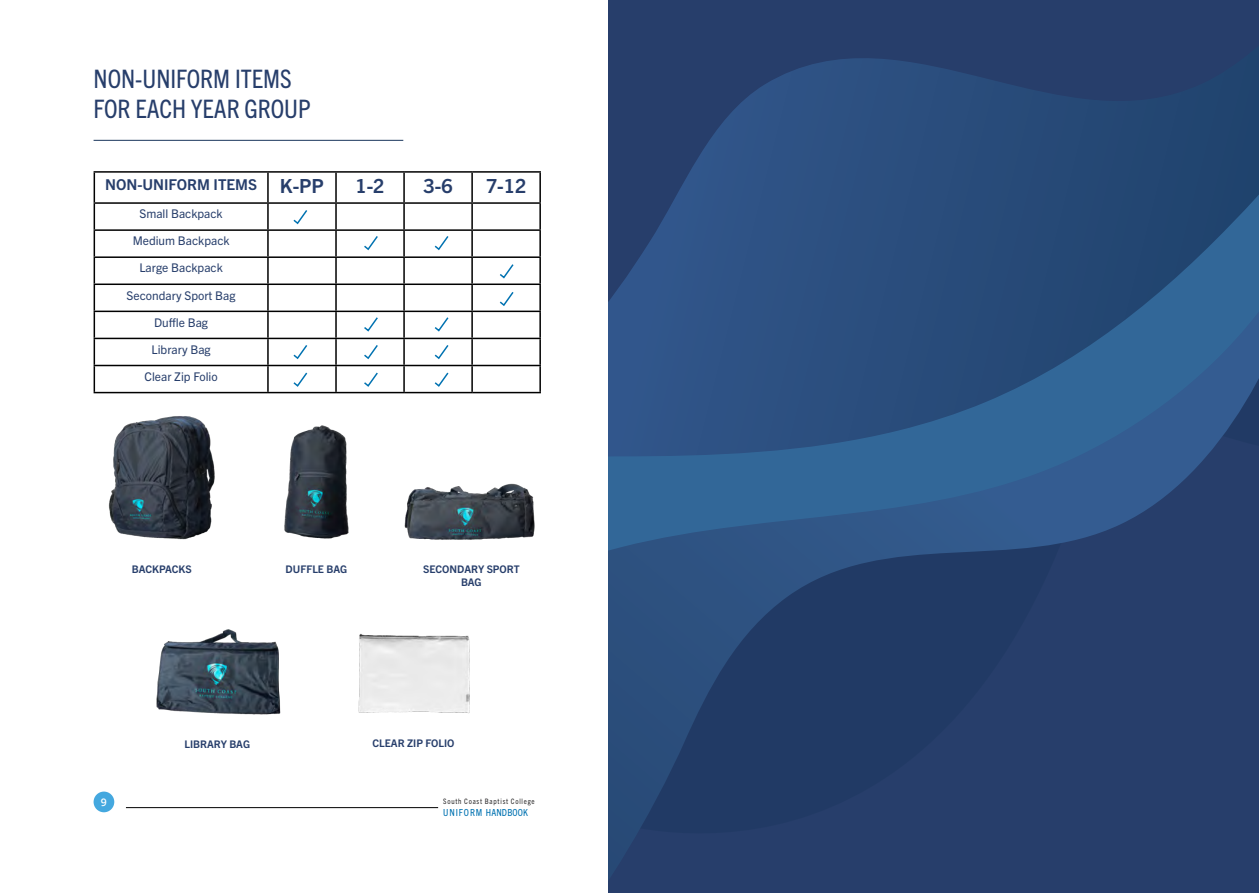
<style>
.page{position:relative;width:1259px;height:893px;background:#fff}
.page>*{position:absolute;margin:0;border:0;box-sizing:border-box;transform-origin:0 0}
.t1{font:condensed 25.5px/30.6px "Trade Gothic Next LT Pro";color:#273e6b}
.t2{font:700 19.5px "Trade Gothic Next LT Pro";color:#273e6b}
.t3{font:700 15px "Trade Gothic Next LT Pro";color:#273e6b}
.t4{font:12px "Trade Gothic Next LT Pro";color:#273e6b}
.t5{font:700 10.5px/12.6px "Trade Gothic Next LT Pro";color:#273e6b;text-align:center}
.t6{font:600 10.5px "Open Sans";color:#fff}
.t7{font:condensed 9.75px "Trade Gothic Next LT Pro";letter-spacing:.025em;color:#0072b1}
.t8{font:condensed 7.5px "Trade Gothic Next LT Pro";letter-spacing:.1em;color:#292829}
.s1{font-size:19.5px}
</style>
<div class="page">
<hr style="left:94px;top:171px;width:174px;height:2px;background:#000">
<hr style="left:268px;top:171px;width:68px;height:2px;background:#000">
<hr style="left:267px;top:173px;width:2px;height:29px;background:#000">
<hr style="left:336px;top:171px;width:68px;height:2px;background:#000">
<hr style="left:335px;top:173px;width:2px;height:29px;background:#000">
<hr style="left:404px;top:171px;width:68px;height:2px;background:#000">
<hr style="left:403px;top:173px;width:2px;height:29px;background:#000">
<hr style="left:472px;top:171px;width:69px;height:2px;background:#000">
<hr style="left:471px;top:173px;width:2px;height:29px;background:#000">
<hr style="left:539px;top:173px;width:2px;height:29px;background:#000">
<hr style="left:94px;top:202px;width:174px;height:2px;background:#000">
<hr style="left:268px;top:202px;width:68px;height:2px;background:#000">
<hr style="left:267px;top:204px;width:2px;height:25px;background:#000">
<hr style="left:336px;top:202px;width:68px;height:2px;background:#000">
<hr style="left:335px;top:204px;width:2px;height:25px;background:#000">
<hr style="left:404px;top:202px;width:68px;height:2px;background:#000">
<hr style="left:403px;top:204px;width:2px;height:25px;background:#000">
<hr style="left:472px;top:202px;width:69px;height:2px;background:#000">
<hr style="left:471px;top:204px;width:2px;height:25px;background:#000">
<hr style="left:539px;top:204px;width:2px;height:25px;background:#000">
<hr style="left:94px;top:229px;width:174px;height:2px;background:#000">
<hr style="left:268px;top:229px;width:68px;height:2px;background:#000">
<hr style="left:267px;top:231px;width:2px;height:25px;background:#000">
<hr style="left:336px;top:229px;width:68px;height:2px;background:#000">
<hr style="left:335px;top:231px;width:2px;height:25px;background:#000">
<hr style="left:404px;top:229px;width:68px;height:2px;background:#000">
<hr style="left:403px;top:231px;width:2px;height:25px;background:#000">
<hr style="left:472px;top:229px;width:69px;height:2px;background:#000">
<hr style="left:471px;top:231px;width:2px;height:25px;background:#000">
<hr style="left:539px;top:231px;width:2px;height:25px;background:#000">
<hr style="left:94px;top:256px;width:174px;height:2px;background:#000">
<hr style="left:268px;top:256px;width:68px;height:2px;background:#000">
<hr style="left:267px;top:258px;width:2px;height:26px;background:#000">
<hr style="left:336px;top:256px;width:68px;height:2px;background:#000">
<hr style="left:335px;top:258px;width:2px;height:26px;background:#000">
<hr style="left:404px;top:256px;width:68px;height:2px;background:#000">
<hr style="left:403px;top:258px;width:2px;height:26px;background:#000">
<hr style="left:472px;top:256px;width:69px;height:2px;background:#000">
<hr style="left:471px;top:258px;width:2px;height:26px;background:#000">
<hr style="left:539px;top:258px;width:2px;height:26px;background:#000">
<hr style="left:94px;top:284px;width:174px;height:1px;background:#000">
<hr style="left:268px;top:284px;width:68px;height:1px;background:#000">
<hr style="left:267px;top:285px;width:2px;height:26px;background:#000">
<hr style="left:336px;top:284px;width:68px;height:1px;background:#000">
<hr style="left:335px;top:285px;width:2px;height:26px;background:#000">
<hr style="left:404px;top:284px;width:68px;height:1px;background:#000">
<hr style="left:403px;top:285px;width:2px;height:26px;background:#000">
<hr style="left:472px;top:284px;width:69px;height:1px;background:#000">
<hr style="left:471px;top:285px;width:2px;height:26px;background:#000">
<hr style="left:539px;top:285px;width:2px;height:26px;background:#000">
<hr style="left:94px;top:311px;width:174px;height:1px;background:#000">
<hr style="left:268px;top:311px;width:68px;height:1px;background:#000">
<hr style="left:267px;top:312px;width:2px;height:26px;background:#000">
<hr style="left:336px;top:311px;width:68px;height:1px;background:#000">
<hr style="left:335px;top:312px;width:2px;height:26px;background:#000">
<hr style="left:404px;top:311px;width:68px;height:1px;background:#000">
<hr style="left:403px;top:312px;width:2px;height:26px;background:#000">
<hr style="left:472px;top:311px;width:69px;height:1px;background:#000">
<hr style="left:471px;top:312px;width:2px;height:26px;background:#000">
<hr style="left:539px;top:312px;width:2px;height:26px;background:#000">
<hr style="left:94px;top:338px;width:174px;height:1px;background:#000">
<hr style="left:268px;top:338px;width:68px;height:1px;background:#000">
<hr style="left:267px;top:339px;width:2px;height:26px;background:#000">
<hr style="left:336px;top:338px;width:68px;height:1px;background:#000">
<hr style="left:335px;top:339px;width:2px;height:26px;background:#000">
<hr style="left:404px;top:338px;width:68px;height:1px;background:#000">
<hr style="left:403px;top:339px;width:2px;height:26px;background:#000">
<hr style="left:472px;top:338px;width:69px;height:1px;background:#000">
<hr style="left:471px;top:339px;width:2px;height:26px;background:#000">
<hr style="left:539px;top:339px;width:2px;height:26px;background:#000">
<hr style="left:94px;top:365px;width:174px;height:1px;background:#000">
<svg style="left:94px;top:173px;width:1px;height:219px"></svg>
<hr style="left:268px;top:365px;width:68px;height:1px;background:#000">
<hr style="left:267px;top:366px;width:2px;height:26px;background:#000">
<hr style="left:336px;top:365px;width:68px;height:1px;background:#000">
<hr style="left:335px;top:366px;width:2px;height:26px;background:#000">
<hr style="left:404px;top:365px;width:68px;height:1px;background:#000">
<hr style="left:403px;top:366px;width:2px;height:26px;background:#000">
<hr style="left:472px;top:365px;width:69px;height:1px;background:#000">
<hr style="left:471px;top:366px;width:2px;height:26px;background:#000">
<hr style="left:539px;top:366px;width:2px;height:26px;background:#000">
<hr style="left:94px;top:392px;width:174px;height:1px;background:#000">
<hr style="left:268px;top:392px;width:68px;height:1px;background:#000">
<hr style="left:336px;top:392px;width:68px;height:1px;background:#000">
<hr style="left:404px;top:392px;width:68px;height:1px;background:#000">
<hr style="left:472px;top:392px;width:69px;height:1px;background:#000">
<svg style="left:293px;top:210px;width:15px;height:15px"></svg>
<svg style="left:364px;top:236px;width:14px;height:15px"></svg>
<svg style="left:500px;top:264px;width:14px;height:15px"></svg>
<svg style="left:499px;top:292px;width:15px;height:14px"></svg>
<svg style="left:293px;top:345px;width:15px;height:15px"></svg>
<svg style="left:364px;top:317px;width:14px;height:15px"></svg>
<svg style="left:293px;top:372px;width:15px;height:15px"></svg>
<svg style="left:364px;top:345px;width:14px;height:15px"></svg>
<svg style="left:364px;top:372px;width:14px;height:15px"></svg>
<svg style="left:434px;top:317px;width:15px;height:15px"></svg>
<svg style="left:434px;top:345px;width:15px;height:15px"></svg>
<svg style="left:434px;top:372px;width:15px;height:15px"></svg>
<svg style="left:434px;top:236px;width:15px;height:15px"></svg>
<img style="left:108px;top:416px;width:107px;height:124px">
<img style="left:156px;top:630px;width:125px;height:85px">
<img style="left:284px;top:425px;width:65px;height:114px">
<img style="left:404px;top:483px;width:131px;height:57px">
<img style="left:358px;top:633px;width:112px;height:81px">
<hr style="left:94px;top:140px;width:309px;height:1px;background:#1a365c">
<div style="left:608px;top:819px;width:651px;height:74px;background:#273e6b"></div>
<svg style="left:608px;top:0;width:651px;height:819px;background:#294a78"></svg>
<hr style="left:126px;top:807px;width:312px;height:1px;background:#000">
<div style="left:94px;top:792px;width:20px;height:20px;background:#44a8df;border-radius:50%"></div>
<h1 class="t1" style="left:94px;top:62px;width:218px">NON-UNIFORM ITEMS<br>FOR EACH YEAR GROUP</h1>
<p class="t3" style="left:105px;top:174px;width:220px">NON-UNIFORM ITEMS <span class="s1">K-PP</span></p>
<h2 class="t2" style="left:355px;top:172px;width:30px">1-2</h2>
<h2 class="t2" style="left:423px;top:172px;width:30px">3-6</h2>
<h2 class="t2" style="left:486px;top:172px;width:42px">7-12</h2>
<p class="t4" style="left:139px;top:206px;width:85px">Small Backpack</p>
<p class="t4" style="left:133px;top:233px;width:98px">Medium Backpack</p>
<p class="t4" style="left:139px;top:260px;width:85px">Large Backpack</p>
<p class="t4" style="left:127px;top:287px;width:111px">Secondary Sport Bag</p>
<p class="t4" style="left:154px;top:314px;width:55px">Duffle Bag</p>
<p class="t4" style="left:151px;top:341px;width:61px">Library Bag</p>
<p class="t4" style="left:144px;top:368px;width:75px">Clear Zip Folio</p>
<p class="t5" style="left:132px;top:562px;width:61px">BACKPACKS</p>
<p class="t5" style="left:286px;top:562px;width:63px">DUFFLE BAG</p>
<p class="t5" style="left:423px;top:562px;width:98px">SECONDARY SPORT<br>BAG</p>
<p class="t5" style="left:184px;top:737px;width:67px">LIBRARY BAG</p>
<p class="t5" style="left:372px;top:736px;width:83px">CLEAR ZIP FOLIO</p>
<p class="t6" style="left:101px;top:795px;width:7px">9</p>
<p class="t8" style="left:443px;top:796px;width:93px">South Coast Baptist College</p>
<p class="t7" style="left:443px;top:805px;width:86px">UNIFORM HANDBOOK</p>
</div>
